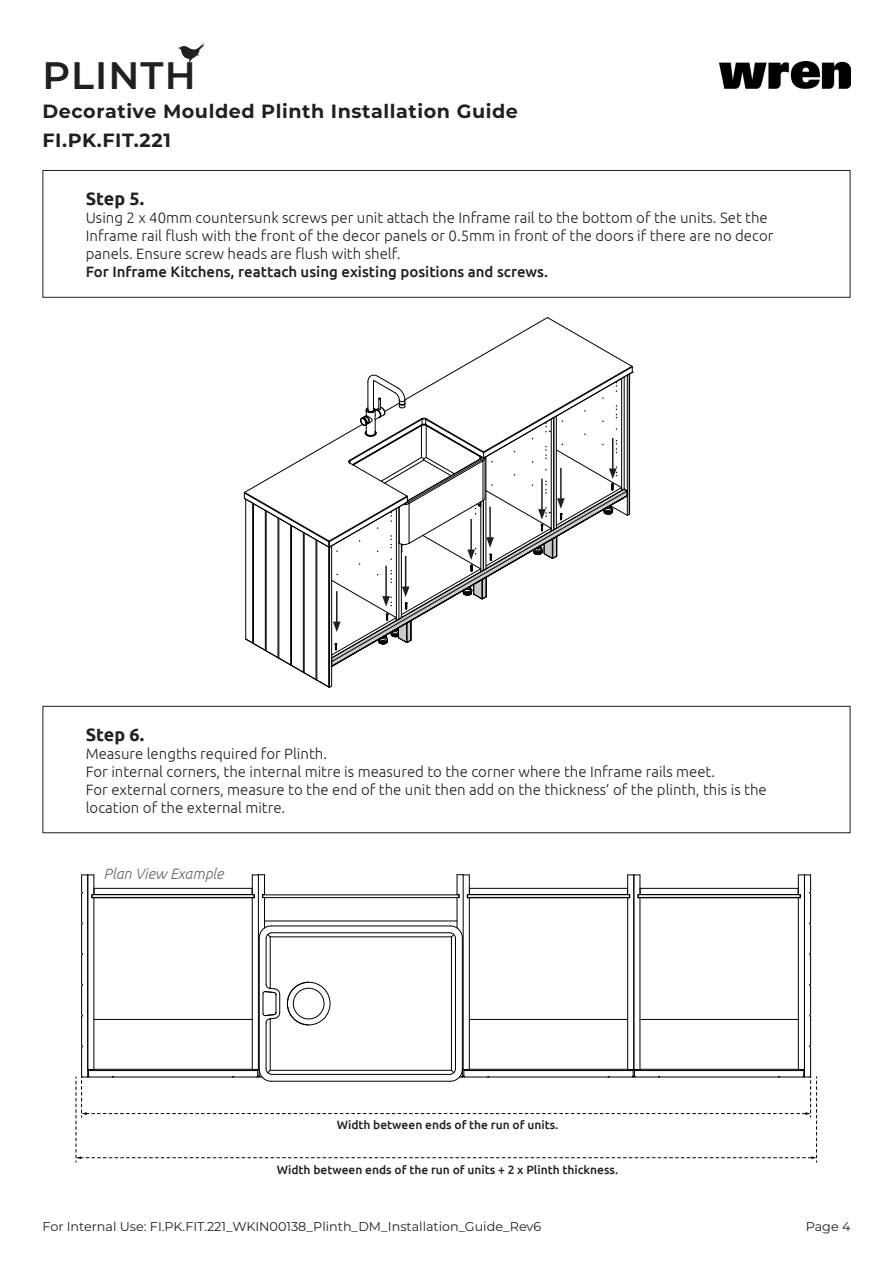
<style>
.page{position:relative;width:893px;height:1263px;background:#fff}
.page>*{position:absolute;margin:0;border:0;box-sizing:border-box;transform-origin:0 0}
.t1{font:600 38.25px "Montserrat";letter-spacing:.03em;color:#231f20}
.t2{font:700 19.05px/29px "Montserrat";letter-spacing:.03em;color:#231f20}
.t3{font:700 18px "Ubuntu";color:#231f20}
.t4{font:300 15px/18px "Ubuntu";color:#231f20}
.t5{font:500 15px "Ubuntu";color:#231f20}
.t6{font:italic 300 15px "Ubuntu";color:#656666}
.t7{font:12.75px "Montserrat";color:#231f20}
.t8{font:500 12px "Ubuntu";color:#231f20}
</style>
<div class="page">
<svg style="left:178px;top:43px;width:27px;height:19px"></svg>
<img style="left:719px;top:62px;width:132px;height:27px">
<div style="left:43px;top:170px;width:807px;height:128px;border:1px solid #231f20"></div>
<svg style="left:244px;top:317px;width:389px;height:371px"></svg>
<div style="left:43px;top:706px;width:807px;height:127px;border:1px solid #231f20"></div>
<svg style="left:76px;top:874px;width:741px;height:288px"></svg>
<h1 class="t1" style="left:43px;top:48px;width:155px">PLINTH</h1>
<p class="t2" style="left:43px;top:95px;width:477px">Decorative Moulded Plinth Installation Guide<br>FI.PK.FIT.221</p>
<p class="t3" style="left:86px;top:188px;width:60px">Step 5.</p>
<p class="t4" style="left:86px;top:208px;width:689px">Using 2 x 40mm countersunk screws per unit attach the Inframe rail to the bottom of the units. Set the<br>Inframe rail flush with the front of the decor panels or 0.5mm in front of the doors if there are no decor panels. Ensure screw heads are flush with shelf.</p>
<p class="t5" style="left:86px;top:262px;width:464px">For Inframe Kitchens, reattach using existing positions and screws.</p>
<p class="t3" style="left:86px;top:723px;width:60px">Step 6.</p>
<p class="t4" style="left:86px;top:744px;width:243px">Measure lengths required for Plinth.</p>
<p class="t4" style="left:86px;top:762px;width:631px">For internal corners, the internal mitre is measured to the corner where the Inframe rails meet.</p>
<p class="t4" style="left:86px;top:780px;width:682px">For external corners, measure to the end of the unit then add on the thickness’ of the plinth, this is the location of the external mitre.</p>
<p class="t6" style="left:104px;top:865px;width:122px">Plan View Example</p>
<p class="t8" style="left:337px;top:1117px;width:223px">Width between ends of the run of units.</p>
<p class="t8" style="left:277px;top:1162px;width:343px">Width between ends of the run of units + 2 x Plinth thickness.</p>
<p class="t7" style="left:43px;top:1217px;width:500px">For Internal Use: FI.PK.FIT.221_WKIN00138_Plinth_DM_Installation_Guide_Rev6</p>
<p class="t7" style="left:806px;top:1218px;width:46px">Page 4</p>
</div>
